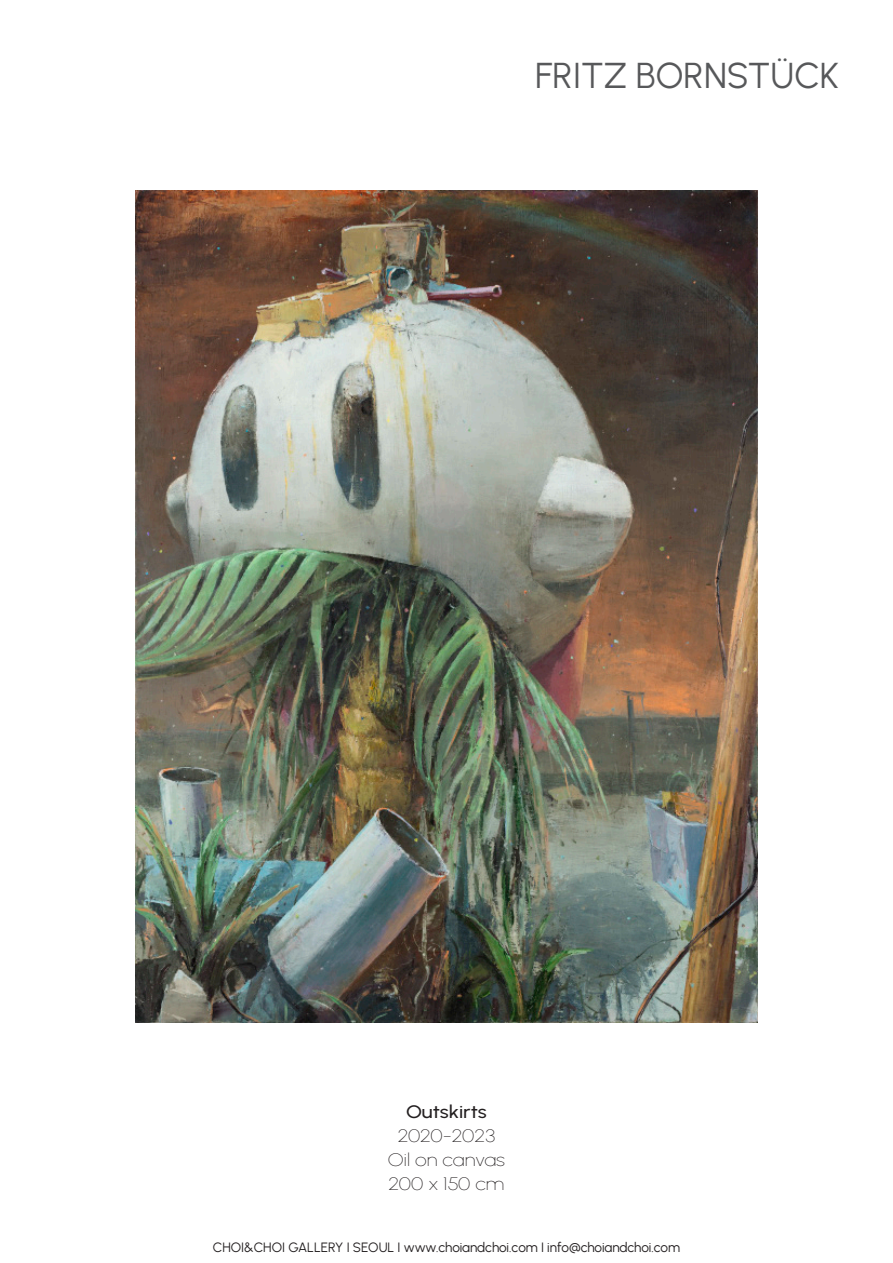
<style>
.page{position:relative;width:893px;height:1263px;background:#fff}
.page>*{position:absolute;margin:0;border:0;box-sizing:border-box;transform-origin:0 0}
.t1{font:36px "Urbanist";color:#57585a}
.t2{font:100 18px "Urbanist";color:#231f20;scale:1.15 1}
.t3{font:500 18px "Urbanist";letter-spacing:-.005em;color:#231f20;scale:1.15 1}
.t4{font:13.5px "Urbanist";letter-spacing:-.005em;color:#231f20}
</style>
<div class="page">
<img style="left:136px;top:190px;width:621px;height:832px">
<p class="t1" style="left:535px;top:52px;width:305px">FRITZ BORNSTÜCK</p>
<p class="t3" style="left:406px;top:1099px;width:72px">Outskirts</p>
<p class="t2" style="left:398px;top:1123px;width:86px">2020-2023</p>
<p class="t2" style="left:388px;top:1147px;width:103px">Oil on canvas</p>
<p class="t2" style="left:389px;top:1171px;width:102px">200 x 150 cm</p>
<p class="t4" style="left:213px;top:1239px;width:469px">CHOI&amp;CHOI GALLERY I SEOUL I www.choiandchoi.com I info@choiandchoi.com</p>
</div>
